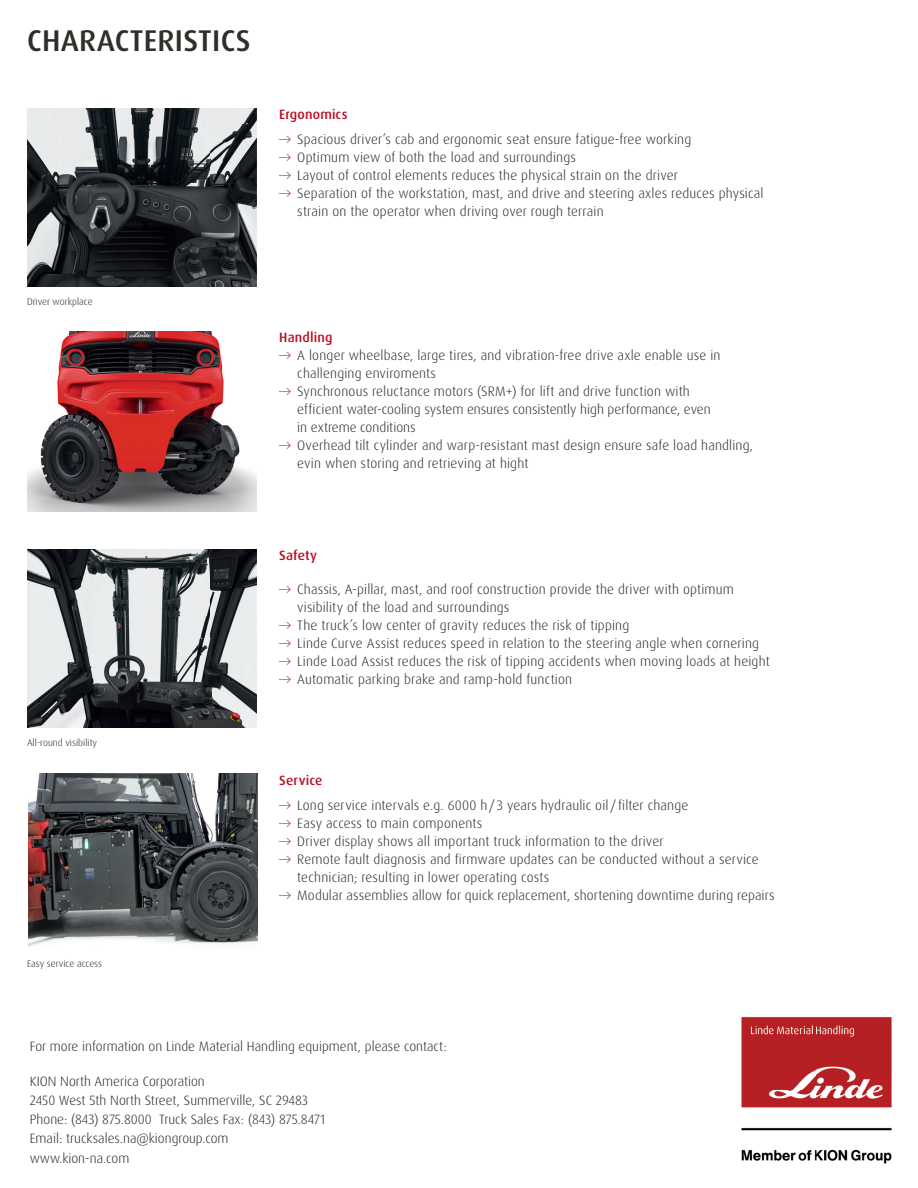
<style>
.page{position:relative;width:918px;height:1188px;background:#fff}
.page>*{position:absolute;margin:0;border:0;box-sizing:border-box;transform-origin:0 0}
.t1{font:500 30px "Dax Pro";letter-spacing:.01em;color:#312e2a}
.t2{font:300 13.65px/18px "Dax Pro";letter-spacing:.01em;color:#231f20}
.t3{font:300 13.5px/19.2px "Dax Pro";color:#231f20}
.t4{font:500 13.5px "Dax Pro";letter-spacing:.01em;color:#ba0f25}
.t5{font:300 9.75px "Dax Pro";color:#231f20}
.s1{color:#ba0f25}
</style>
<div class="page">
<img style="left:27px;top:108px;width:229px;height:179px">
<img style="left:27px;top:549px;width:230px;height:179px">
<img style="left:27px;top:331px;width:229px;height:180px">
<img style="left:28px;top:773px;width:230px;height:174px">
<img style="left:741px;top:1017px;width:151px;height:147px">
<h1 class="t1" style="left:27px;top:21px;width:225px">CHARACTERISTICS</h1>
<p class="t4" style="left:279px;top:105px;width:70px">Ergonomics</p>
<p class="t2" style="left:279px;top:130px;width:414px"><span class="s1">→</span> Spacious driver’s cab and ergonomic seat ensure fatigue-free working</p>
<p class="t2" style="left:279px;top:148px;width:298px"><span class="s1">→</span> Optimum view of both the load and surroundings</p>
<p class="t2" style="left:279px;top:166px;width:400px"><span class="s1">→</span> Layout of control elements reduces the physical strain on the driver</p>
<p class="t2" style="left:297px;top:184px;width:468px;text-indent:-18px"><span class="s1">→</span> Separation of the workstation, mast, and drive and steering axles reduces physical strain on the operator when driving over rough terrain</p>
<p class="t5" style="left:27px;top:295px;width:67px">Driver workplace</p>
<p class="t5" style="left:27px;top:736px;width:72px">All-round visibility</p>
<p class="t5" style="left:27px;top:957px;width:77px">Easy service access</p>
<p class="t4" style="left:279px;top:328px;width:55px">Handling</p>
<p class="t2" style="left:297px;top:346px;width:425px;text-indent:-18px"><span class="s1">→</span> A longer wheelbase, large tires, and vibration-free drive axle enable use in challenging enviroments</p>
<p class="t2" style="left:297px;top:382px;width:415px;text-indent:-18px"><span class="s1">→</span> Synchronous reluctance motors (SRM+) for lift and drive function with efficient water-cooling system ensures consistently high performance, even in extreme conditions</p>
<p class="t2" style="left:297px;top:436px;width:457px;text-indent:-18px"><span class="s1">→</span> Overhead tilt cylinder and warp-resistant mast design ensure safe load handling, evin when storing and retrieving at hight</p>
<p class="t4" style="left:279px;top:546px;width:39px">Safety</p>
<p class="t2" style="left:297px;top:580px;width:438px;text-indent:-18px"><span class="s1">→</span> Chassis, A-pillar, mast, and roof construction provide the driver with optimum visibility of the load and surroundings</p>
<p class="t2" style="left:279px;top:616px;width:352px"><span class="s1">→</span> The truck’s low center of gravity reduces the risk of tipping</p>
<p class="t2" style="left:279px;top:634px;width:481px"><span class="s1">→</span> Linde Curve Assist reduces speed in relation to the steering angle when cornering</p>
<p class="t2" style="left:279px;top:652px;width:492px"><span class="s1">→</span> Linde Load Assist reduces the risk of tipping accidents when moving loads at height</p>
<p class="t2" style="left:279px;top:670px;width:295px"><span class="s1">→</span> Automatic parking brake and ramp-hold function</p>
<p class="t4" style="left:279px;top:771px;width:45px">Service</p>
<p class="t2" style="left:279px;top:796px;width:411px"><span class="s1">→</span> Long service intervals e.g. 6000 h / 3 years hydraulic oil / filter change</p>
<p class="t2" style="left:279px;top:814px;width:205px"><span class="s1">→</span> Easy access to main components</p>
<p class="t2" style="left:279px;top:832px;width:386px"><span class="s1">→</span> Driver display shows all important truck information to the driver</p>
<p class="t2" style="left:297px;top:850px;width:463px;text-indent:-18px"><span class="s1">→</span> Remote fault diagnosis and firmware updates can be conducted without a service technician; resulting in lower operating costs</p>
<p class="t2" style="left:279px;top:886px;width:497px"><span class="s1">→</span> Modular assemblies allow for quick replacement, shortening downtime during repairs</p>
<p class="t3" style="left:30px;top:1036px;width:419px">For more information on Linde Material Handling equipment, please contact:</p>
<p class="t3" style="left:30px;top:1072px;width:297px">KION North America Corporation<br>2450 West 5th North Street, Summerville, SC 29483<br>Phone: (843) 875.8000 Truck Sales Fax: (843) 875.8471<br>Email: trucksales.na@kiongroup.com www.kion-na.com</p>
</div>
